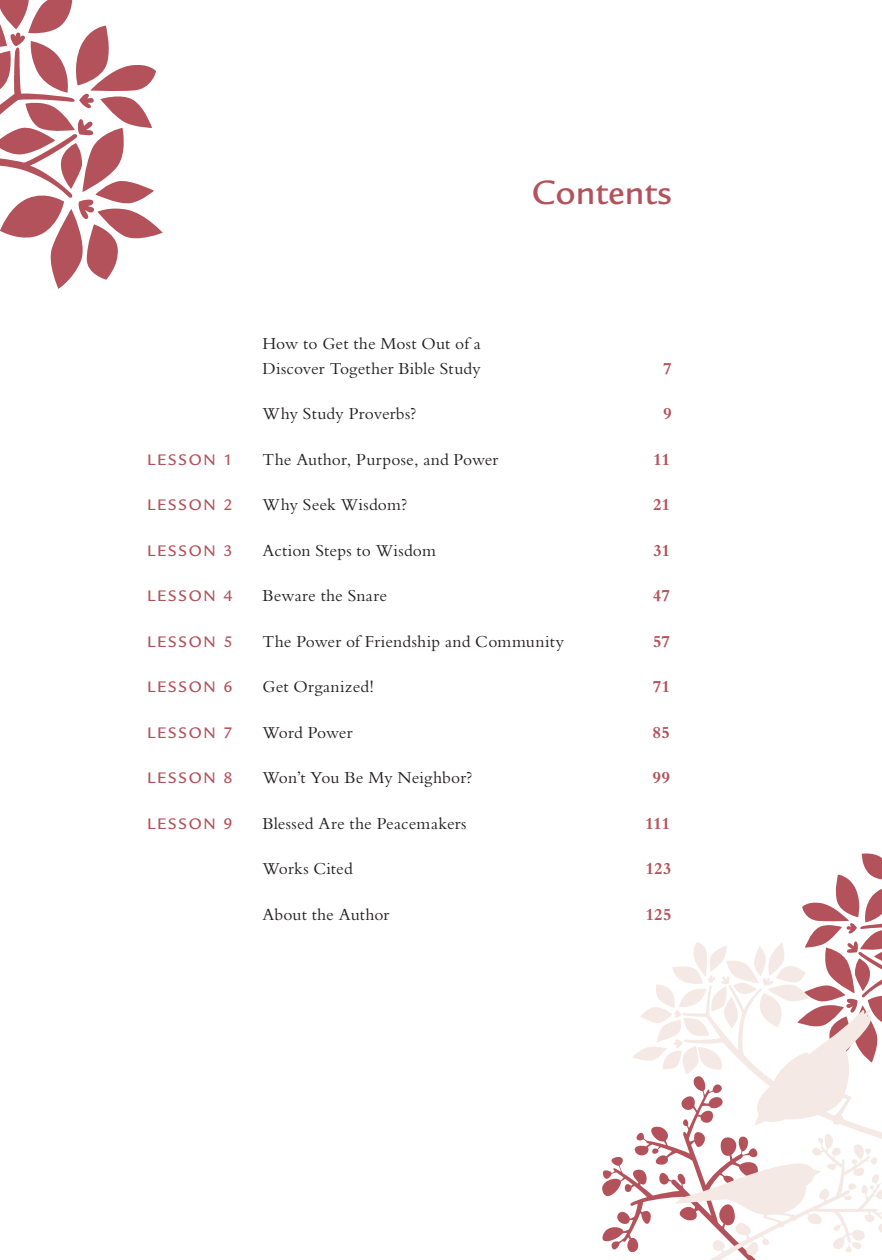
<style>
.page{position:relative;width:882px;height:1260px;background:#fff}
.page>*{position:absolute;margin:0;border:0;box-sizing:border-box;transform-origin:0 0}
.t1{font:500 36.75px "Legacy Sans Std";color:#b3525a}
.t2{font:17.5px/24.5px "Bembo Std";letter-spacing:.01em;color:#231f20}
.t3{font:700 17.5px "Bembo Std";letter-spacing:-.015em;color:#b3525a}
.t4{font:17.5px "Bembo Std";letter-spacing:-.01em;color:#231f20}
.t5{font:500 16.62px "Legacy Sans Std";letter-spacing:.115em;color:#b3525a}
</style>
<div class="page">
<svg style="left:0;top:0;width:163px;height:289px"></svg>
<svg style="left:602px;top:853px;width:280px;height:399px"></svg>
<svg style="left:632px;top:942px;width:250px;height:207px"></svg>
<svg style="left:673px;top:1010px;width:209px;height:250px"></svg>
<h1 class="t1" style="left:532px;top:171px;width:142px">CONTENTS</h1>
<p class="t2" style="left:262px;top:331px;width:220px">How to Get the Most Out of a<br>Discover Together Bible Study</p>
<p class="t3" style="left:663px;top:358px;width:10px">7</p>
<p class="t2" style="left:262px;top:401px;width:155px">Why Study Proverbs?</p>
<p class="t3" style="left:663px;top:404px;width:10px">9</p>
<p class="t5" style="left:147px;top:450px;width:87px">LESSON 1</p>
<p class="t2" style="left:262px;top:447px;width:237px">The Author, Purpose, and Power</p>
<p class="t3" style="left:653px;top:449px;width:18px">11</p>
<p class="t5" style="left:147px;top:495px;width:87px">LESSON 2</p>
<p class="t2" style="left:262px;top:492px;width:146px">Why Seek Wisdom?</p>
<p class="t3" style="left:653px;top:495px;width:19px">21</p>
<p class="t5" style="left:147px;top:541px;width:87px">LESSON 3</p>
<p class="t2" style="left:262px;top:538px;width:175px">Action Steps to Wisdom</p>
<p class="t3" style="left:653px;top:540px;width:18px">31</p>
<p class="t5" style="left:147px;top:586px;width:87px">LESSON 4</p>
<p class="t2" style="left:262px;top:583px;width:126px">Beware the Snare</p>
<p class="t3" style="left:653px;top:586px;width:19px">47</p>
<p class="t5" style="left:147px;top:632px;width:87px">LESSON 5</p>
<p class="t2" style="left:262px;top:629px;width:303px">The Power of Friendship and Community</p>
<p class="t3" style="left:653px;top:631px;width:19px">57</p>
<p class="t5" style="left:147px;top:677px;width:87px">LESSON 6</p>
<p class="t2" style="left:262px;top:674px;width:113px">Get Organized!</p>
<p class="t3" style="left:653px;top:677px;width:19px">71</p>
<p class="t5" style="left:147px;top:723px;width:87px">LESSON 7</p>
<p class="t4" style="left:262px;top:722px;width:92px">Word Power</p>
<p class="t3" style="left:653px;top:722px;width:19px">85</p>
<p class="t5" style="left:147px;top:768px;width:87px">LESSON 8</p>
<p class="t2" style="left:262px;top:765px;width:211px">Won’t You Be My Neighbor?</p>
<p class="t3" style="left:652px;top:768px;width:19px">99</p>
<p class="t5" style="left:147px;top:814px;width:87px">LESSON 9</p>
<p class="t2" style="left:262px;top:811px;width:206px">Blessed Are the Peacemakers</p>
<p class="t3" style="left:645px;top:813px;width:27px">111</p>
<p class="t2" style="left:262px;top:856px;width:92px">Works Cited</p>
<p class="t3" style="left:645px;top:859px;width:28px">123</p>
<p class="t2" style="left:262px;top:902px;width:128px">About the Author</p>
<p class="t3" style="left:645px;top:904px;width:28px">125</p>
</div>
